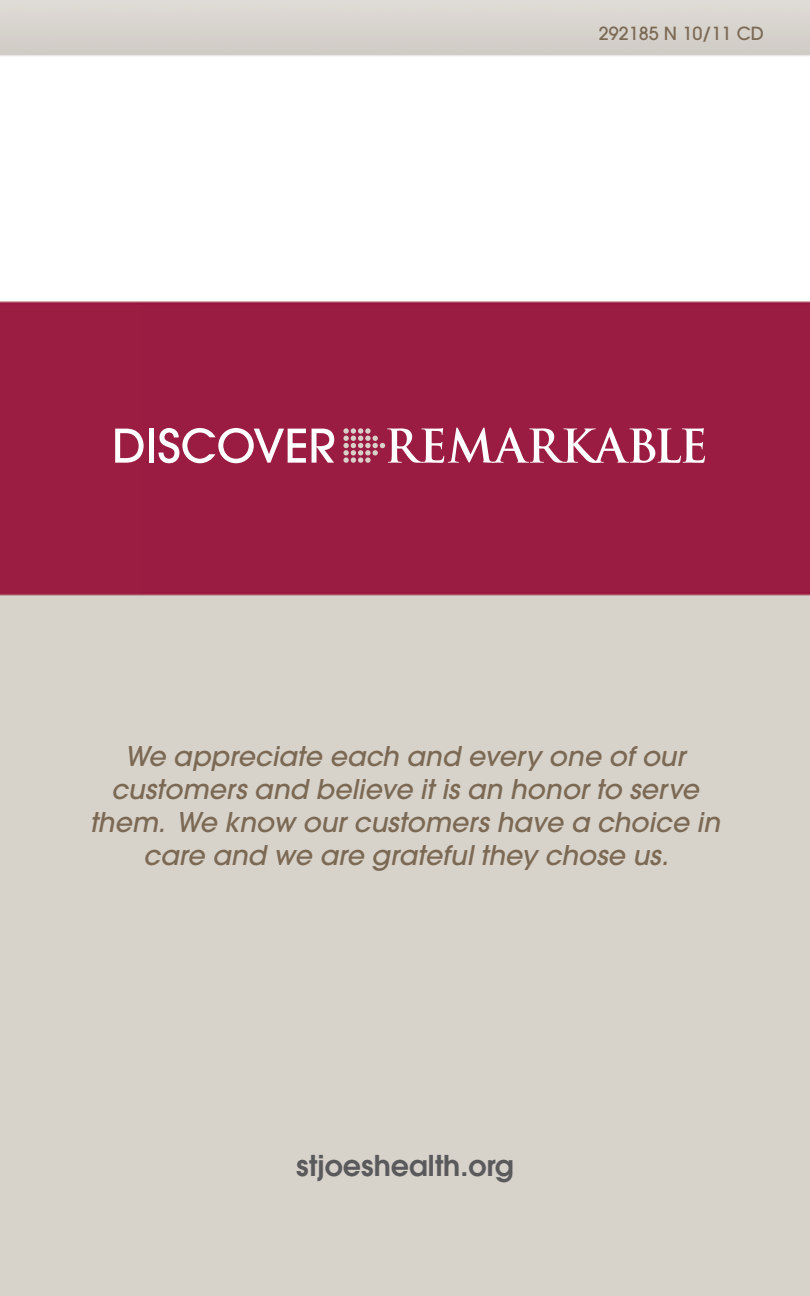
<style>
.page{position:relative;width:810px;height:1296px;background:#fff}
.page>*{position:absolute;margin:0;border:0;box-sizing:border-box;transform-origin:0 0}
.t1{font:600 28.5px "ITC Avant Garde Std";color:#5a5a5d}
.AG_body_text{font:italic 500 27px/33px "ITC Avant Garde Std";color:#7c6954;text-align:center}
.AG_subheads{font:500 18px "ITC Avant Garde Std";color:#7c6954}
</style>
<div class="page">
<img style="left:0;top:0;width:810px;height:1296px">
<svg style="left:115px;top:429px;width:29px;height:34px"></svg>
<div style="left:149px;top:429px;width:5px;height:34px;background:#fff"></div>
<svg style="left:159px;top:428px;width:147px;height:35px"></svg>
<svg style="left:312px;top:429px;width:22px;height:34px"></svg>
<svg style="left:343px;top:427px;width:362px;height:36px"></svg>
<p class="AG_subheads" style="left:599px;top:22px;width:167px">292185 N 10/11 CD</p>
<p class="AG_body_text" style="left:90px;top:740px;width:631px">We appreciate each and every one of our customers and believe it is an honor to serve them. We know our customers have a choice in care and we are grateful they chose us.</p>
<p class="t1" style="left:296px;top:1147px;width:219px">stjoeshealth.org</p>
</div>
